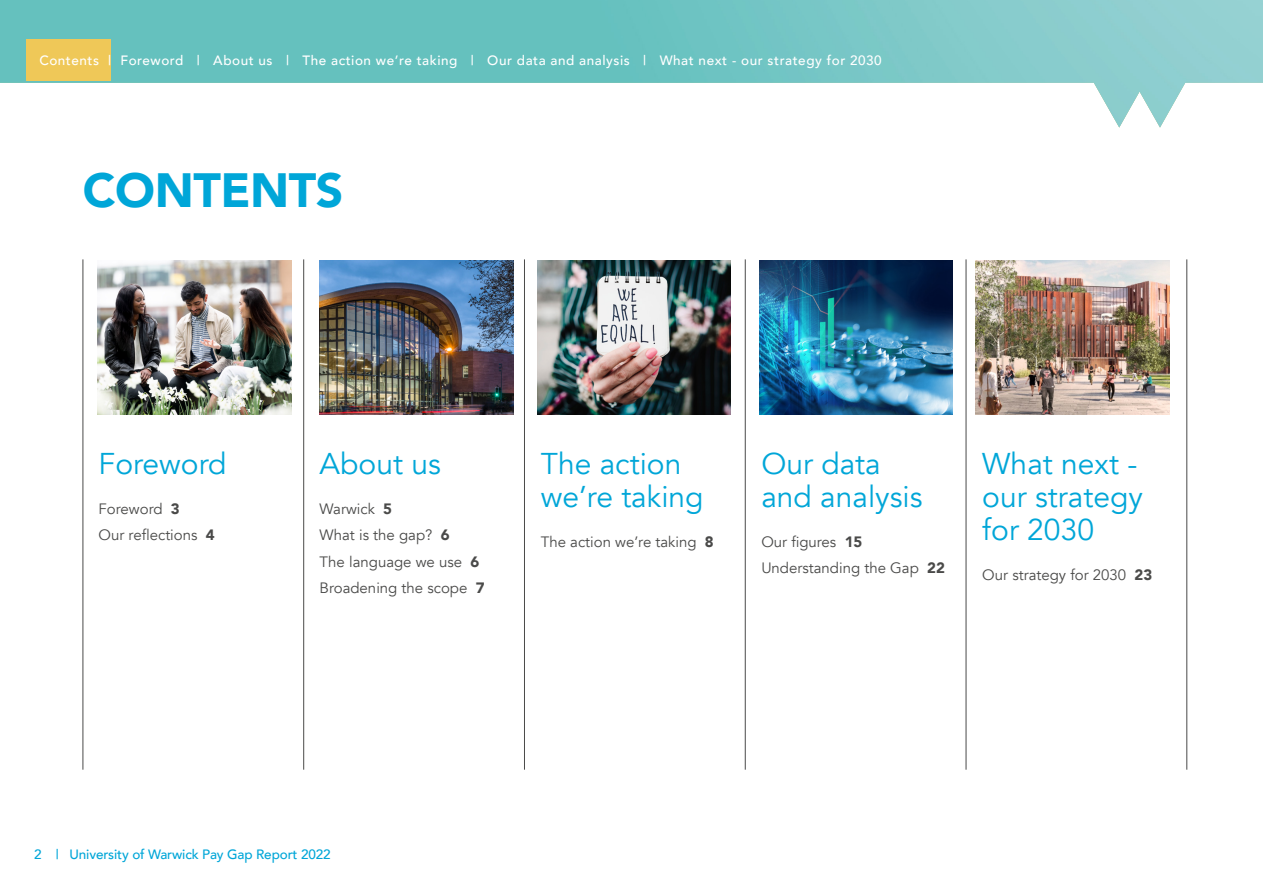
<style>
.page{position:relative;width:1263px;height:893px;background:#fff}
.page>*{position:absolute;margin:0;border:0;box-sizing:border-box;transform-origin:0 0}
.t1{font:900 48px "Avenir";letter-spacing:-.01em;color:#00a6d8}
.t2{font:30px/33px "Avenir";color:#00a6d8}
.t3{font:15px/26.5px "Avenir";color:#4a4a49}
.t4{font:500 13.5px "Avenir";letter-spacing:.04em;color:#fff}
.t5{font:500 13.5px "Avenir";letter-spacing:-.01em;color:#00a6d8}
.s1{font-weight:900}
</style>
<div class="page">
<img style="left:0;top:0;width:1263px;height:128px">
<div style="left:26px;top:40px;width:85px;height:41px;background:#efc858"></div>
<hr style="left:83px;top:259px;width:1px;height:511px;background:#4a4a49">
<hr style="left:1186px;top:259px;width:1px;height:511px;background:#4a4a49">
<hr style="left:966px;top:259px;width:1px;height:511px;background:#4a4a49">
<hr style="left:745px;top:259px;width:1px;height:511px;background:#4a4a49">
<hr style="left:524px;top:259px;width:1px;height:511px;background:#4a4a49">
<hr style="left:303px;top:259px;width:1px;height:511px;background:#4a4a49">
<img style="left:98px;top:260px;width:193px;height:155px">
<img style="left:537px;top:260px;width:194px;height:155px">
<img style="left:320px;top:260px;width:193px;height:155px">
<img style="left:759px;top:260px;width:193px;height:155px">
<img style="left:976px;top:260px;width:193px;height:155px">
<p class="t4" style="left:39px;top:49px;width:844px">Contents | Foreword | About us | The action we’re taking | Our data and analysis | What next - our strategy for 2030</p>
<h1 class="t1" style="left:83px;top:150px;width:262px">CONTENTS</h1>
<h2 class="t2" style="left:99px;top:448px;width:129px">Foreword</h2>
<p class="t3" style="left:99px;top:495px;width:118px">Foreword <span class="s1">3<br></span>Our reflections <span class="s1">4</span></p>
<h2 class="t2" style="left:320px;top:448px;width:123px">About us</h2>
<p class="t3" style="left:320px;top:495px;width:167px">Warwick <span class="s1">5<br></span>What is the gap? <span class="s1">6<br></span>The language we use <span class="s1">6<br></span>Broadening the scope <span class="s1">7</span></p>
<h2 class="t2" style="left:541px;top:448px;width:164px">The action we’re taking</h2>
<p class="t3" style="left:541px;top:528px;width:175px">The action we’re taking <span class="s1">8</span></p>
<h2 class="t2" style="left:761px;top:448px;width:163px">Our data and analysis</h2>
<p class="t3" style="left:761px;top:528px;width:185px">Our figures <span class="s1">15<br></span>Understanding the Gap <span class="s1">22</span></p>
<h2 class="t2" style="left:982px;top:448px;width:162px">What next - our strategy for 2030</h2>
<p class="t3" style="left:982px;top:561px;width:171px">Our strategy for 2030 <span class="s1">23</span></p>
<p class="t5" style="left:34px;top:842px;width:298px">2 | University of Warwick Pay Gap Report 2022</p>
</div>
